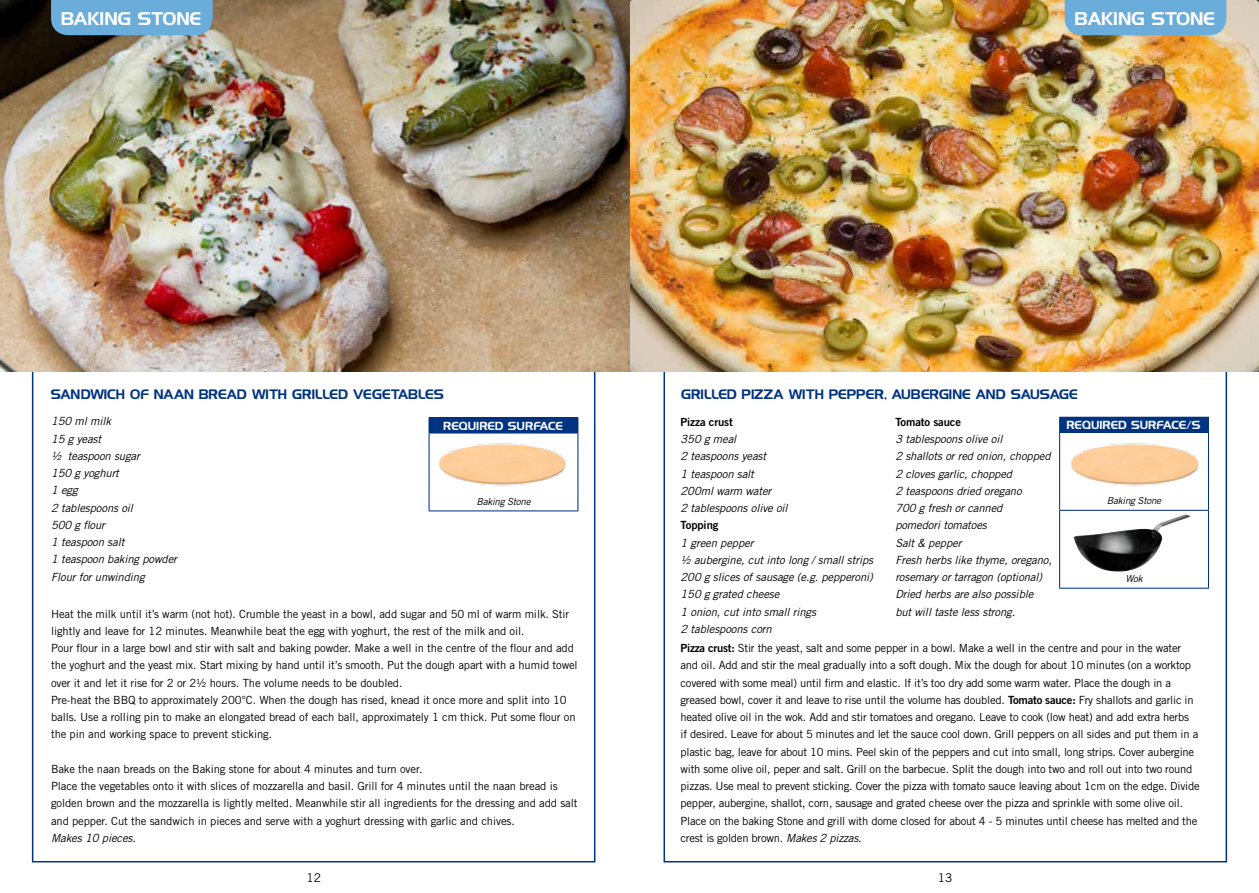
<style>
.page{position:relative;width:1259px;height:893px;background:#fff}
.page>*{position:absolute;margin:0;border:0;box-sizing:border-box;transform-origin:0 0}
.t1{font:16.5px "Hancock Park Laser";letter-spacing:-.035em;color:#fff}
.t2{font:12.3px "Hancock Park Laser";letter-spacing:.01em;color:#003382}
.t3{font:12px "Trade Gothic";color:#000}
.t4{font:11.25px/17.2px "Trade Gothic";letter-spacing:-.02em;color:#000}
.t5{font:italic 11.25px/17.2px "Trade Gothic";letter-spacing:-.01em;color:#000}
.t6{font:11.25px "Trade Gothic Bold Two";letter-spacing:-.01em;color:#000}
.t7{font:10.5px "Hancock Park Laser";letter-spacing:.02em;color:#fff}
.t8{font:italic 9.75px "Trade Gothic";letter-spacing:-.025em;color:#000}
.s1{font-family:"Trade Gothic Bold Two"}
.s2{font-style:italic}
</style>
<div class="page">
<img style="left:0;top:0;width:1259px;height:371px">
<div style="left:429px;top:418px;width:149px;height:15px;background:#003382"></div>
<hr style="left:428px;top:417px;width:150px;height:1px;background:#003382">
<svg style="left:428px;top:418px;width:1px;height:14px"></svg>
<hr style="left:428px;top:432px;width:150px;height:1px;background:#003382">
<hr style="left:428px;top:433px;width:1px;height:77px;background:#003382">
<hr style="left:577px;top:433px;width:1px;height:77px;background:#003382">
<hr style="left:428px;top:510px;width:150px;height:1px;background:#003382">
<div style="left:1059px;top:417px;width:149px;height:15px;background:#003382"></div>
<hr style="left:1059px;top:417px;width:150px;height:1px;background:#003382">
<svg style="left:1059px;top:418px;width:1px;height:14px"></svg>
<svg style="left:1208px;top:418px;width:1px;height:14px"></svg>
<hr style="left:1059px;top:432px;width:150px;height:1px;background:#003382">
<hr style="left:1059px;top:433px;width:1px;height:77px;background:#003382">
<hr style="left:1208px;top:433px;width:1px;height:77px;background:#003382">
<hr style="left:1059px;top:510px;width:150px;height:1px;background:#003382">
<hr style="left:1059px;top:511px;width:1px;height:77px;background:#003382">
<hr style="left:1208px;top:511px;width:1px;height:77px;background:#003382">
<hr style="left:1059px;top:588px;width:150px;height:1px;background:#003382">
<img style="left:1073px;top:514px;width:116px;height:58px">
<img style="left:439px;top:443px;width:127px;height:43px">
<img style="left:1071px;top:443px;width:128px;height:43px">
<div style="left:1064px;top:0;width:162px;height:35px;background:#6aacda"></div>
<div style="left:51px;top:0;width:162px;height:35px;background:#6aacda"></div>
<h1 class="t1" style="left:62px;top:10px;width:13px">BAKING</h1>
<h1 class="t1" style="left:138px;top:10px;width:65px">STONE</h1>
<h1 class="t1" style="left:1075px;top:10px;width:13px">BAKING</h1>
<h1 class="t1" style="left:1152px;top:10px;width:65px">STONE</h1>
<p class="t2" style="left:51px;top:387px;width:11px">SANDWICH</p>
<p class="t2" style="left:131px;top:387px;width:35px">OF NAAN</p>
<p class="t2" style="left:199px;top:387px;width:11px">BREAD</p>
<p class="t2" style="left:252px;top:387px;width:10px">WITH</p>
<p class="t2" style="left:293px;top:387px;width:9px">GRILLED</p>
<p class="t2" style="left:353px;top:387px;width:10px">VEGETABLE</p>
<p class="t2" style="left:434px;top:387px;width:12px">S</p>
<p class="t5" style="left:51px;top:413px;width:127px">150 ml milk<br>15 g yeast<br>½ teaspoon sugar<br>150 g yoghurt<br>1 egg<br>2 tablespoons oil<br>500 g flour<br>1 teaspoon salt<br>1 teaspoon baking powder<br>Flour for unwinding</p>
<p class="t7" style="left:444px;top:420px;width:121px">REQUIRED SURFACE</p>
<p class="t8" style="left:476px;top:495px;width:56px">Baking Stone</p>
<p class="t4" style="left:51px;top:605px;width:528px">Heat the milk until it’s warm (not hot). Crumble the yeast in a bowl, add sugar and 50 ml of warm milk. Stir lightly and leave for 12 minutes. Meanwhile beat the egg with yoghurt, the rest of the milk and oil.<br>Pour flour in a large bowl and stir with salt and baking powder. Make a well in the centre of the flour and add the yoghurt and the yeast mix. Start mixing by hand until it’s smooth. Put the dough apart with a humid towel over it and let it rise for 2 or 2½ hours. The volume needs to be doubled.<br>Pre-heat the BBQ to approximately 200°C. When the dough has rised, knead it once more and split into 10 balls. Use a rolling pin to make an elongated bread of each ball, approximately 1 cm thick. Put some flour on the pin and working space to prevent sticking.</p>
<p class="t4" style="left:51px;top:760px;width:528px">Bake the naan breads on the Baking stone for about 4 minutes and turn over.<br>Place the vegetables onto it with slices of mozzarella and basil. Grill for 4 minutes until the naan bread is golden brown and the mozzarella is lightly melted. Meanwhile stir all ingredients for the dressing and add salt and pepper. Cut the sandwich in pieces and serve with a yoghurt dressing with garlic and chives.</p>
<p class="t5" style="left:51px;top:829px;width:86px">Makes 10 pieces.</p>
<p class="t2" style="left:681px;top:387px;width:19px">GRILLED</p>
<p class="t2" style="left:742px;top:387px;width:57px">PIZZA WITH</p>
<p class="t2" style="left:829px;top:387px;width:11px">PEPPER</p>
<p class="t2" style="left:884px;top:387px;width:17px">, AUBERGINE</p>
<p class="t2" style="left:975px;top:387px;width:11px">AND</p>
<p class="t2" style="left:1011px;top:387px;width:49px">SAU SAGE</p>
<p class="t6" style="left:680px;top:415px;width:54px">Pizza crust</p>
<p class="t5" style="left:680px;top:430px;width:109px">350 g meal<br>2 teaspoons yeast<br>1 teaspoon salt<br>200ml warm water<br>2 tablespoons olive oil</p>
<p class="t6" style="left:680px;top:518px;width:39px">Topping</p>
<p class="t5" style="left:680px;top:534px;width:194px">1 green pepper<br>½ aubergine, cut into long / small strips<br>200 g slices of sausage (e.g. pepperoni)<br>150 g grated cheese<br>1 onion, cut into small rings<br>2 tablespoons corn</p>
<p class="t6" style="left:895px;top:415px;width:67px">Tomato sauce</p>
<p class="t5" style="left:895px;top:430px;width:158px">3 tablespoons olive oil<br>2 shallots or red onion, chopped<br>2 cloves garlic, chopped<br>2 teaspoons dried oregano<br>700 g fresh or canned<br>pomedori tomatoes<br>Salt &amp; pepper<br>Fresh herbs like thyme, oregano, rosemary or tarragon (optional)<br>Dried herbs are also possible but will taste less strong.</p>
<p class="t7" style="left:1067px;top:420px;width:136px">REQUIRED SURFACE/S</p>
<p class="t8" style="left:1107px;top:495px;width:56px">Baking Stone</p>
<p class="t8" style="left:1125px;top:572px;width:19px">Wok</p>
<p class="t4" style="left:680px;top:639px;width:520px"><span class="s1">Pizza crust:</span> Stir the yeast, salt and some pepper in a bowl. Make a well in the centre and pour in the water and oil. Add and stir the meal gradually into a soft dough. Mix the dough for about 10 minutes (on a worktop covered with some meal) until firm and elastic. If it’s too dry add some warm water. Place the dough in a greased bowl, cover it and leave to rise until the volume has doubled. <span class="s1">Tomato sauce:</span> Fry shallots and garlic in heated olive oil in the wok. Add and stir tomatoes and oregano. Leave to cook (low heat) and add extra herbs<br>if desired. Leave for about 5 minutes and let the sauce cool down. Grill peppers on all sides and put them in a plastic bag, leave for about 10 mins. Peel skin of the peppers and cut into small, long strips. Cover aubergine with some olive oil, peper and salt. Grill on the barbecue. Split the dough into two and roll out into two round pizzas. Use meal to prevent sticking. Cover the pizza with tomato sauce leaving about 1cm on the edge. Divide pepper, aubergine, shallot, corn, sausage and grated cheese over the pizza and sprinkle with some olive oil.<br>Place on the baking Stone and grill with dome closed for about 4 - 5 minutes until cheese has melted and the crest is golden brown. <span class="s2">Makes 2 pizzas.</span></p>
<p class="t3" style="left:306px;top:870px;width:16px">12</p>
<p class="t3" style="left:938px;top:870px;width:16px">13</p>
</div>
